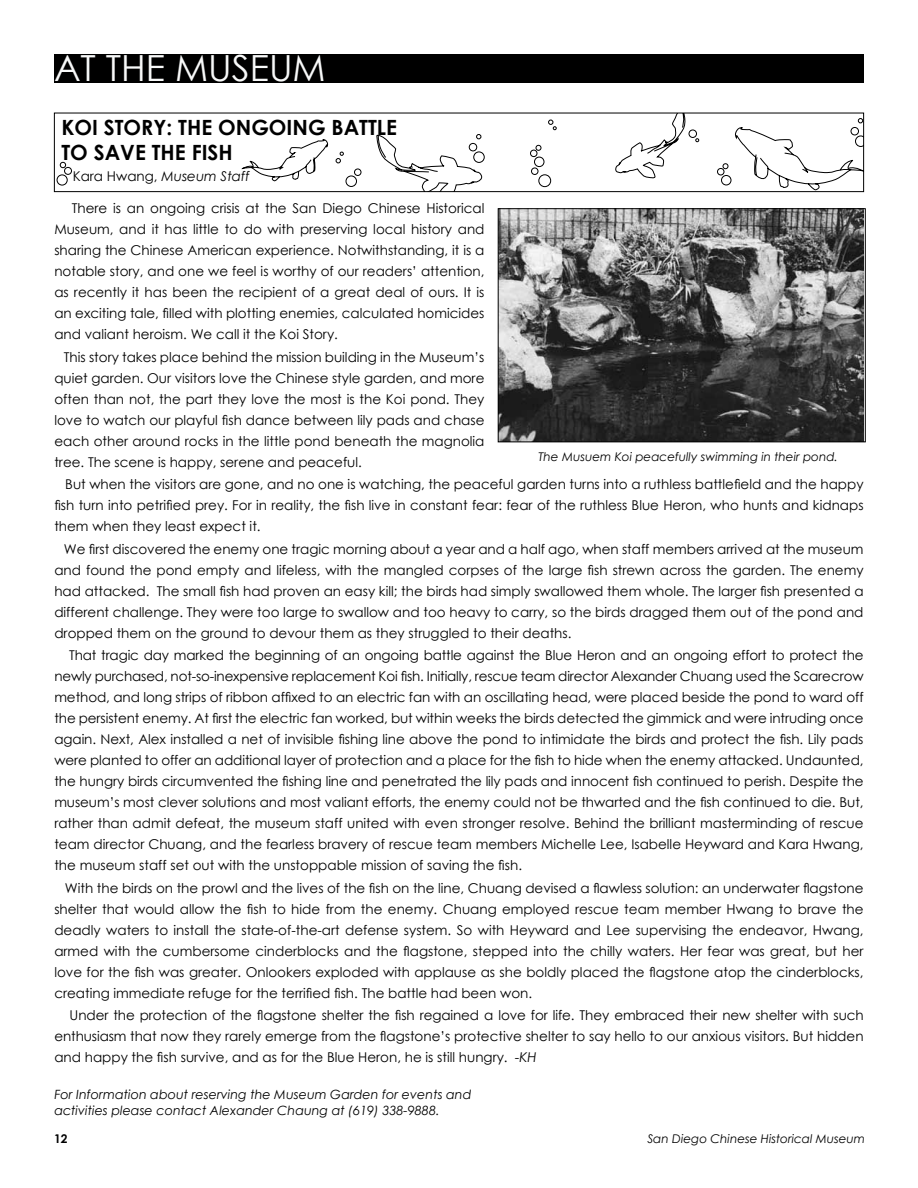
<style>
.page{position:relative;width:918px;height:1188px;background:#fff}
.page>*{position:absolute;margin:0;border:0;box-sizing:border-box;transform-origin:0 0}
.t1{font:36px "Century Gothic";color:#f8f9f9}
.t2{font:700 21px "Century Gothic";color:#000}
.t3{font:13.5px/21px "Century Gothic";color:#000;text-align:justify}
.t4{font:italic 13.5px "Century Gothic";color:#000}
.t5{font:italic 12.75px/15.8px "Century Gothic";color:#000}
.t6{font:italic 12px "Century Gothic";color:#000}
.t7{font:700 12px "Century Gothic";color:#000}
.s1{font-style:normal}
.s2{font-style:italic}
</style>
<div class="page">
<svg style="left:615px;top:115px;width:71px;height:64px"></svg>
<svg style="left:241px;top:139px;width:87px;height:42px"></svg>
<div style="left:721px;top:175px;width:10px;height:10px;border:1px solid #000;border-radius:50%"></div>
<div style="left:718px;top:168px;width:6px;height:7px;border:1px solid #000;border-radius:50%"></div>
<svg style="left:723px;top:164px;width:5px;height:5px"></svg>
<div style="left:689px;top:130px;width:8px;height:7px;border:1px solid #000;border-radius:50%"></div>
<svg style="left:735px;top:119px;width:127px;height:71px"></svg>
<svg style="left:376px;top:134px;width:109px;height:56px"></svg>
<div style="left:354px;top:169px;width:7px;height:6px;border:1px solid #000;border-radius:50%"></div>
<div style="left:346px;top:176px;width:11px;height:10px;border:1px solid #000;border-radius:50%"></div>
<svg style="left:336px;top:152px;width:7px;height:11px"></svg>
<div style="left:57px;top:175px;width:10px;height:10px;border:1px solid #000;border-radius:50%"></div>
<div style="left:65px;top:167px;width:7px;height:7px;border:1px solid #000;border-radius:50%"></div>
<svg style="left:60px;top:162px;width:6px;height:6px"></svg>
<div style="left:534px;top:157px;width:10px;height:10px;border:1px solid #000;border-radius:50%"></div>
<div style="left:530px;top:150px;width:7px;height:7px;border:1px solid #000;border-radius:50%"></div>
<svg style="left:536px;top:145px;width:5px;height:5px"></svg>
<svg style="left:532px;top:168px;width:6px;height:6px"></svg>
<div style="left:539px;top:175px;width:12px;height:12px;border:1px solid #000;border-radius:50%"></div>
<svg style="left:549px;top:120px;width:7px;height:10px"></svg>
<div style="left:54px;top:113px;width:810px;height:79px;border:1px solid #000"></div>
<img style="left:500px;top:210px;width:364px;height:230px">
<div style="left:498px;top:208px;width:368px;height:234px;border:1px solid #000"></div>
<div style="left:54px;top:54px;width:810px;height:28px;background:#000"></div>
<h1 class="t1" style="left:54px;top:43px;width:273px">AT THE MUSEUM</h1>
<h2 class="t2" style="left:62px;top:111px;width:68px">KO I STORY</h2>
<h2 class="t2" style="left:166px;top:111px;width:87px">: THE ONGO</h2>
<h2 class="t2" style="left:287px;top:111px;width:57px">ING BATT</h2>
<h2 class="t2" style="left:377px;top:111px;width:19px">LE</h2>
<h2 class="t2" style="left:62px;top:137px;width:47px">TO SAVE</h2>
<h2 class="t2" style="left:152px;top:137px;width:12px">THE</h2>
<h2 class="t2" style="left:192px;top:137px;width:29px">FISH</h2>
<p class="t4" style="left:73px;top:167px;width:178px"><span class="s1">Kara Hwang,</span> Museum Staff</p>
<p class="t3" style="left:54px;top:198px;width:432px;text-indent:17px">There is an ongoing crisis at the San Diego Chinese Historical Museum, and it has little to do with preserving local history and sharing the Chinese American experience. Notwithstanding, it is a notable story, and one we feel is worthy of our readers’ attention, as recently it has been the recipient of a great deal of ours. It is an exciting tale, filled with plotting enemies, calculated homicides and valiant heroism. We call it the Koi Story.</p>
<p class="t3" style="left:54px;top:346px;width:432px;text-indent:10px">This story takes place behind the mission building in the Museum’s quiet garden. Our visitors love the Chinese style garden, and more often than not, the part they love the most is the Koi pond. They love to watch our playful fish dance between lily pads and chase each other around rocks in the little pond beneath the magnolia tree. The scene is happy, serene and peaceful.</p>
<p class="t3" style="left:54px;top:474px;width:811px;text-indent:11px">But when the visitors are gone, and no one is watching, the peaceful garden turns into a ruthless battlefield and the happy fish turn into petrified prey. For in reality, the fish live in constant fear: fear of the ruthless Blue Heron, who hunts and kidnaps them when they least expect it.</p>
<p class="t3" style="left:54px;top:538px;width:811px;text-indent:10px">We first discovered the enemy one tragic morning about a year and a half ago, when staff members arrived at the museum and found the pond empty and lifeless, with the mangled corpses of the large fish strewn across the garden. The enemy had attacked. The small fish had proven an easy kill; the birds had simply swallowed them whole. The larger fish presented a different challenge. They were too large to swallow and too heavy to carry, so the birds dragged them out of the pond and dropped them on the ground to devour them as they struggled to their deaths.</p>
<p class="t3" style="left:54px;top:645px;width:811px;text-indent:15px">That tragic day marked the beginning of an ongoing battle against the Blue Heron and an ongoing effort to protect the newly purchased, not-so-inexpensive replacement Koi fish. Initially, rescue team director Alexander Chuang used the Scarecrow method, and long strips of ribbon affixed to an electric fan with an oscillating head, were placed beside the pond to ward off the persistent enemy. At first the electric fan worked, but within weeks the birds detected the gimmick and were intruding once again. Next, Alex installed a net of invisible fishing line above the pond to intimidate the birds and protect the fish. Lily pads were planted to offer an additional layer of protection and a place for the fish to hide when the enemy attacked. Undaunted, the hungry birds circumvented the fishing line and penetrated the lily pads and innocent fish continued to perish. Despite the museum’s most clever solutions and most valiant efforts, the enemy could not be thwarted and the fish continued to die. But, rather than admit defeat, the museum staff united with even stronger resolve. Behind the brilliant masterminding of rescue team director Chuang, and the fearless bravery of rescue team members Michelle Lee, Isabelle Heyward and Kara Hwang, the museum staff set out with the unstoppable mission of saving the fish.</p>
<p class="t3" style="left:54px;top:877px;width:811px;text-indent:11px">With the birds on the prowl and the lives of the fish on the line, Chuang devised a flawless solution: an underwater flagstone shelter that would allow the fish to hide from the enemy. Chuang employed rescue team member Hwang to brave the deadly waters to install the state-of-the-art defense system. So with Heyward and Lee supervising the endeavor, Hwang, armed with the cumbersome cinderblocks and the flagstone, stepped into the chilly waters. Her fear was great, but her love for the fish was greater. Onlookers exploded with applause as she boldly placed the flagstone atop the cinderblocks, creating immediate refuge for the terrified fish. The battle had been won.</p>
<p class="t3" style="left:54px;top:1005px;width:811px;text-indent:15px">Under the protection of the flagstone shelter the fish regained a love for life. They embraced their new shelter with such enthusiasm that now they rarely emerge from the flagstone’s protective shelter to say hello to our anxious visitors. But hidden and happy the fish survive, and as for the Blue Heron, he is still hungry. <span class="s2">-KH</span></p>
<p class="t5" style="left:54px;top:1087px;width:419px">For Information about reserving the Museum Garden for events and activities please contact Alexander Chaung at (619) 338-9888.</p>
<p class="t6" style="left:539px;top:448px;width:301px">The Musuem Koi peacefully swimming in their pond.</p>
<p class="t7" style="left:54px;top:1130px;width:15px">12</p>
<p class="t6" style="left:647px;top:1130px;width:219px">San Diego Chinese Historical Museum</p>
</div>
